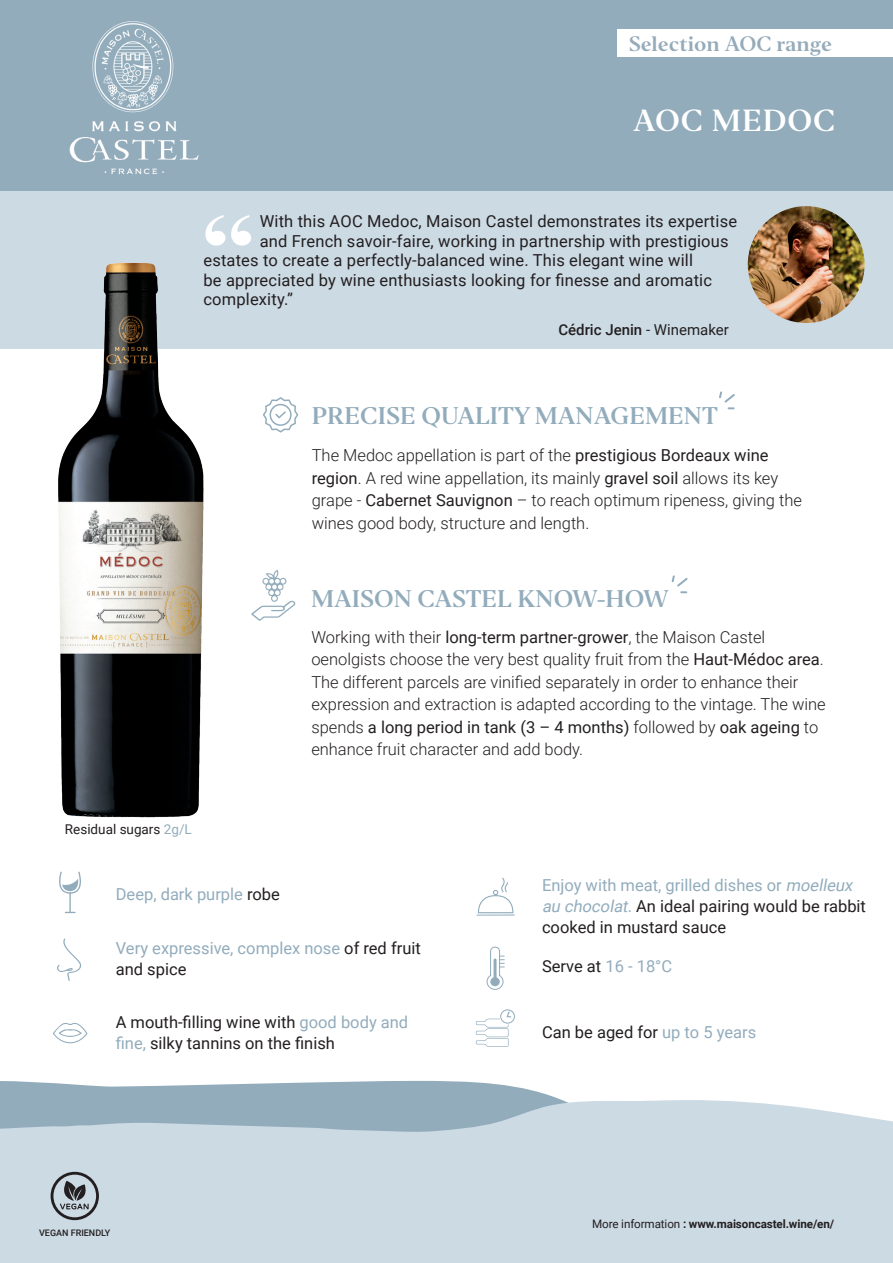
<style>
.page{position:relative;width:893px;height:1263px;background:#fff}
.page>*{position:absolute;margin:0;border:0;box-sizing:border-box;transform-origin:0 0}
.t1{font:700 28.5px "Editor";letter-spacing:.03em;color:#fff}
.t2{font:700 22.5px "Editor";color:#92acbc}
.t3{font:700 19.5px "Editor";color:#95abba}
.t4{font:300 16.5px/22.5px "Roboto";color:#231f20}
.t5{font:16.5px/21px "Roboto";letter-spacing:.01em;color:#231f20}
.t6{font:16.5px/21px "Roboto";color:#92acbc}
.t7{font:500 15px "Roboto";color:#231f20}
.t8{font:13.5px "Roboto";color:#231f20}
.t9{font:700 11.7px "Roboto";letter-spacing:-.01em;color:#231f20}
.t10{font:500 9px "Roboto";color:#231f20}
.s1{font-weight:400}
.s2{color:#92acbc}
.s3{color:#231f20}
.s4{font-style:italic;color:#92acbc}
</style>
<div class="page">
<div style="left:0;top:0;width:893px;height:192px;background:#92acbc"></div>
<div style="left:0;top:192px;width:893px;height:157px;background:#ccdae4"></div>
<svg style="left:0;top:1080px;width:562px;height:20px;fill:#92acbc"></svg>
<svg style="left:0;top:1100px;width:893px;height:163px;background:#c6d5e0"></svg>
<svg style="left:59px;top:871px;width:22px;height:42px"></svg>
<svg style="left:53px;top:1022px;width:34px;height:21px"></svg>
<svg style="left:57px;top:938px;width:24px;height:43px"></svg>
<svg style="left:486px;top:946px;width:19px;height:44px"></svg>
<div style="left:500px;top:1009px;width:15px;height:14px;border:1px solid #92acbc;border-radius:50%"></div>
<svg style="left:476px;top:1011px;width:35px;height:36px"></svg>
<svg style="left:476px;top:878px;width:39px;height:37px"></svg>
<img style="left:58px;top:262px;width:146px;height:556px">
<img style="left:69px;top:121px;width:130px;height:53px">
<svg style="left:205px;top:215px;width:46px;height:31px"></svg>
<svg style="left:263px;top:397px;width:35px;height:36px"></svg>
<img style="left:748px;top:206px;width:117px;height:117px;border-radius:58px">
<svg style="left:251px;top:570px;width:45px;height:51px"></svg>
<svg style="left:671px;top:575px;width:17px;height:18px"></svg>
<svg style="left:719px;top:391px;width:16px;height:18px"></svg>
<img style="left:92px;top:21px;width:82px;height:92px">
<svg style="left:51px;top:1172px;width:48px;height:48px;background:#959da5"></svg>
<div style="left:617px;top:30px;width:276px;height:27px;background:#fff"></div>
<p class="t3" style="left:629px;top:31px;width:205px">Selection AOC range</p>
<h1 class="t1" style="left:633px;top:102px;width:204px">AOC MEDOC</h1>
<p class="t5" style="left:260px;top:210px;width:479px">With this AOC Medoc, Maison Castel demonstrates its expertise</p>
<p class="t5" style="left:260px;top:230px;width:470px">and French savoir-faire, working in partnership with prestigious</p>
<p class="t5" style="left:203px;top:249px;width:491px">estates to create a perfectly-balanced wine. This elegant wine will</p>
<p class="t5" style="left:203px;top:269px;width:510px">be appreciated by wine enthusiasts looking for finesse and aromatic</p>
<p class="t5" style="left:203px;top:288px;width:91px">complexity.”</p>
<p class="t7" style="left:558px;top:319px;width:172px">Cédric Jenin <span class="s1">- Winemaker</span></p>
<h2 class="t2" style="left:312px;top:402px;width:408px">PRECISE QUALITY MANAGEMENT</h2>
<p class="t4" style="left:312px;top:443px;width:492px">The Medoc appellation is part of the <span class="s1">prestigious Bordeaux wine region</span>. A red wine appellation, its mainly <span class="s1">gravel soil</span> allows its key grape - <span class="s1">Cabernet Sauvignon</span> – to reach optimum ripeness, giving the wines good body, structure and length.</p>
<p class="t8" style="left:65px;top:820px;width:128px">Residual sugars <span class="s2">2g/L</span></p>
<p class="t6" style="left:116px;top:883px;width:166px">Deep, dark purple <span class="s3">robe</span></p>
<h2 class="t2" style="left:311px;top:584px;width:359px">MAISON CASTEL KNOW-HOW</h2>
<p class="t4" style="left:311px;top:625px;width:516px">Working with their <span class="s1">long-term partner-grower</span>, the Maison Castel oenolgists choose the very best quality fruit from the <span class="s1">Haut-Médoc area</span>.<br>The different parcels are vinified separately in order to enhance their expression and extraction is adapted according to the vintage. The wine spends <span class="s1">a long period in tank (3 – 4 months)</span> followed by <span class="s1">oak ageing</span> to enhance fruit character and add body.</p>
<p class="t5" style="left:542px;top:874px;width:326px"><span class="s2">Enjoy with meat, grilled dishes or</span> <span class="s4">moelleux au chocolat</span><span class="s2">.</span> An ideal pairing would be rabbit cooked in mustard sauce</p>
<p class="t6" style="left:116px;top:937px;width:307px">Very expressive, complex nose <span class="s3">of red fruit and spice</span></p>
<p class="t5" style="left:116px;top:1010px;width:294px">A mouth-filling wine with <span class="s2">good body and fine,</span> silky tannins on the finish</p>
<p class="t10" style="left:39px;top:1227px;width:73px">VEGAN FRIENDLY</p>
<p class="t5" style="left:542px;top:955px;width:132px">Serve at <span class="s2">16 - 18°C</span></p>
<p class="t5" style="left:542px;top:1021px;width:216px">Can be aged for <span class="s2">up to 5 years</span></p>
<p class="t9" style="left:592px;top:1215px;width:244px"><span class="s1">More information</span> : www.maisoncastel.wine/en/</p>
</div>
